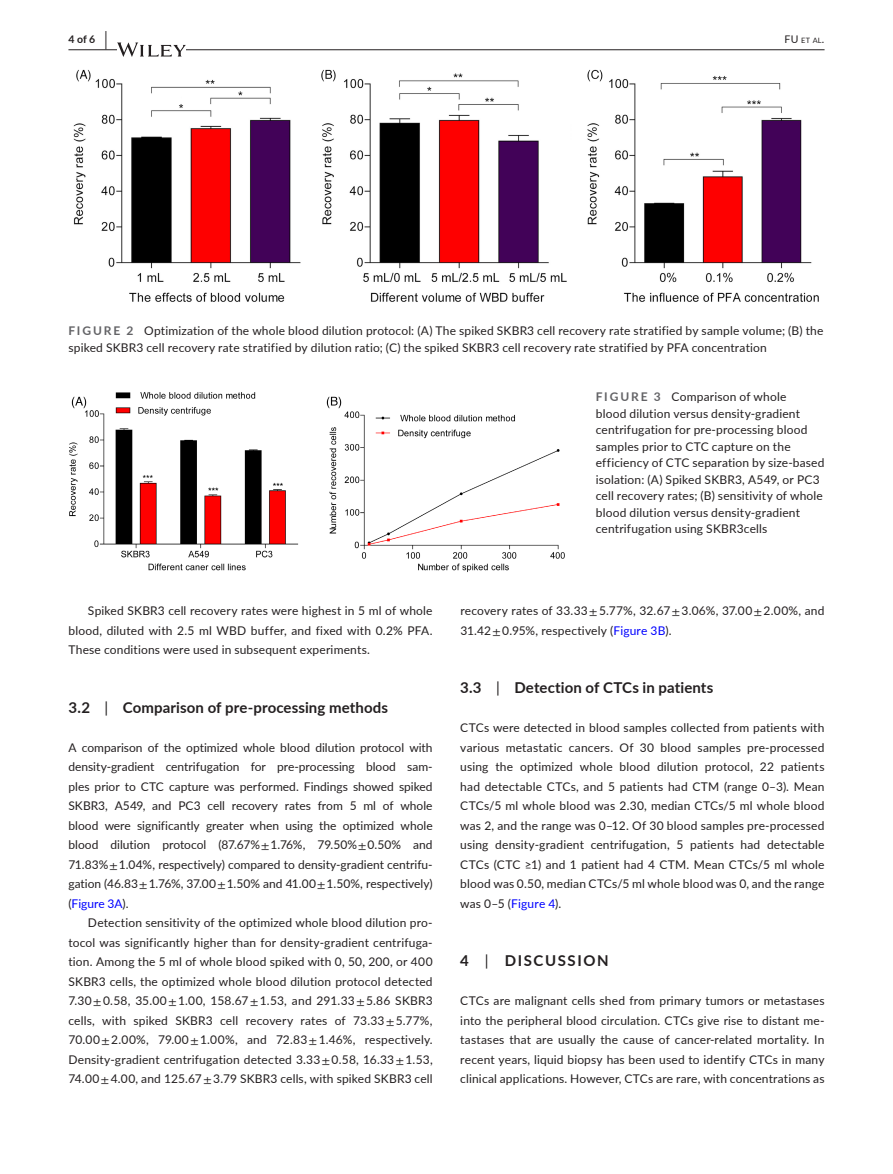
<style>
.page{position:relative;width:893px;height:1174px;background:#fff}
.page>*{position:absolute;margin:0;border:0;box-sizing:border-box;transform-origin:0 0}
.t1{font:700 15px "Lato";letter-spacing:.01em;color:#231f20}
.t2{font:700 15px "Lato";letter-spacing:.11em;color:#231f20}
.t3{font:12px/19.5px "Lato";letter-spacing:.015em;color:#231f20;text-align:justify}
.t4{font:700 10.5px "Lato";color:#231f20}
.t5{font:7.35px "Lato";color:#231f20}
.s1{font-size:19.5px}
.s2{font-size:10.5px}
.s3{font-weight:700;color:#636366}
.s4{font-weight:400}
.s5{font-family:"STIX"}
.s6{color:#00f}
</style>
<div class="page">
<hr style="left:68px;top:49px;width:756px;height:1px;background:#231f20">
<svg style="left:117px;top:42px;width:69px;height:15px"></svg>
<img style="left:73px;top:69px;width:746px;height:233px">
<img style="left:69px;top:392px;width:496px;height:180px">
<p class="t4" style="left:68px;top:31px;width:40px">4 of 6 <span class="s1">|</span></p>
<p class="t5" style="left:785px;top:35px;width:41px"><span class="s2">FU</span> et al<span class="s2">.</span></p>
<p class="t3" style="left:68px;top:322px;width:756px;line-height:16.5px"><span class="s3">FIGURE 2</span> Optimization of the whole blood dilution protocol: (A) The spiked SKBR3 cell recovery rate stratified by sample volume; (B) the spiked SKBR3 cell recovery rate stratified by dilution ratio; (C) the spiked SKBR3 cell recovery rate stratified by PFA concentration</p>
<p class="t3" style="left:596px;top:388px;width:230px;line-height:16.5px;text-align:left"><span class="s3">FIGURE 3</span> Comparison of whole<br>blood dilution versus density-gradient centrifugation for pre-processing blood samples prior to CTC capture on the efficiency of CTC separation by size-based isolation: (A) Spiked SKBR3, A549, or PC3 cell recovery rates; (B) sensitivity of whole blood dilution versus density-gradient centrifugation using SKBR3cells</p>
<p class="t3" style="left:68px;top:600px;width:366px;text-indent:20px">Spiked SKBR3 cell recovery rates were highest in 5 ml of whole blood, diluted with 2.5 ml WBD buffer, and fixed with 0.2% PFA.<br>These conditions were used in subsequent experiments.</p>
<p class="t1" style="left:68px;top:696px;width:321px">3.2 <span class="s4">|</span> Comparison of pre-processing methods</p>
<p class="t3" style="left:68px;top:737px;width:366px">A comparison of the optimized whole blood dilution protocol with density-gradient centrifugation for pre-processing blood sam&shy;ples prior to CTC capture was performed. Findings showed spiked SKBR3, A549, and PC3 cell recovery rates from 5 ml of whole blood were significantly greater when using the optimized whole blood dilution protocol (87.67% <span class="s5">±</span> 1.76%, 79.50% <span class="s5">±</span> 0.50% and 71.83% <span class="s5">±</span> 1.04%, respectively) compared to density-gradient centrifu&shy;gation (46.83 <span class="s5">±</span> 1.76%, 37.00 <span class="s5">±</span> 1.50% and 41.00 <span class="s5">±</span> 1.50%, respectively) (<span class="s6">Figure 3A</span>).</p>
<p class="t3" style="left:68px;top:912px;width:366px;text-indent:20px">Detection sensitivity of the optimized whole blood dilution pro&shy;tocol was significantly higher than for density-gradient centrifuga&shy;tion. Among the 5 ml of whole blood spiked with 0, 50, 200, or 400<br>SKBR3 cells, the optimized whole blood dilution protocol detected 7.30 <span class="s5">±</span> 0.58, 35.00 <span class="s5">±</span> 1.00, 158.67 <span class="s5">±</span> 1.53, and 291.33 <span class="s5">±</span> 5.86 SKBR3 cells, with spiked SKBR3 cell recovery rates of 73.33 <span class="s5">±</span> 5.77%, 70.00 <span class="s5">±</span> 2.00%, 79.00 <span class="s5">±</span> 1.00%, and 72.83 <span class="s5">±</span> 1.46%, respectively.<br>Density-gradient centrifugation detected 3.33 <span class="s5">±</span> 0.58, 16.33 <span class="s5">±</span> 1.53, 74.00 <span class="s5">±</span> 4.00, and 125.67 <span class="s5">±</span> 3.79 SKBR3 cells, with spiked SKBR3 cell</p>
<p class="t3" style="left:460px;top:600px;width:366px">recovery rates of 33.33 <span class="s5">±</span> 5.77%, 32.67 <span class="s5">±</span> 3.06%, 37.00 <span class="s5">±</span> 2.00%, and<br>31.42 <span class="s5">±</span> 0.95%, respectively (<span class="s6">Figure 3B</span>).</p>
<p class="t1" style="left:460px;top:677px;width:255px">3.3 <span class="s4">|</span> Detection of CTCs in patients</p>
<p class="t3" style="left:460px;top:717px;width:366px">CTCs were detected in blood samples collected from patients with various metastatic cancers. Of 30 blood samples pre-processed using the optimized whole blood dilution protocol, 22 patients had detectable CTCs, and 5 patients had CTM (range 0–3). Mean CTCs/5 ml whole blood was 2.30, median CTCs/5 ml whole blood was 2, and the range was 0–12. Of 30 blood samples pre-processed using density-gradient centrifugation, 5 patients had detectable CTCs (CTC ≥1) and 1 patient had 4 CTM. Mean CTCs/5 ml whole blood was 0.50, median CTCs/5 ml whole blood was 0, and the range was 0–5 (<span class="s6">Figure 4</span>).</p>
<p class="t2" style="left:460px;top:950px;width:150px">4 <span class="s4">|</span> DISCUSSION</p>
<p class="t3" style="left:460px;top:990px;width:366px">CTCs are malignant cells shed from primary tumors or metastases into the peripheral blood circulation. CTCs give rise to distant me&shy;tastases that are usually the cause of cancer-related mortality. In recent years, liquid biopsy has been used to identify CTCs in many clinical applications. However, CTCs are rare, with concentrations as</p>
</div>
